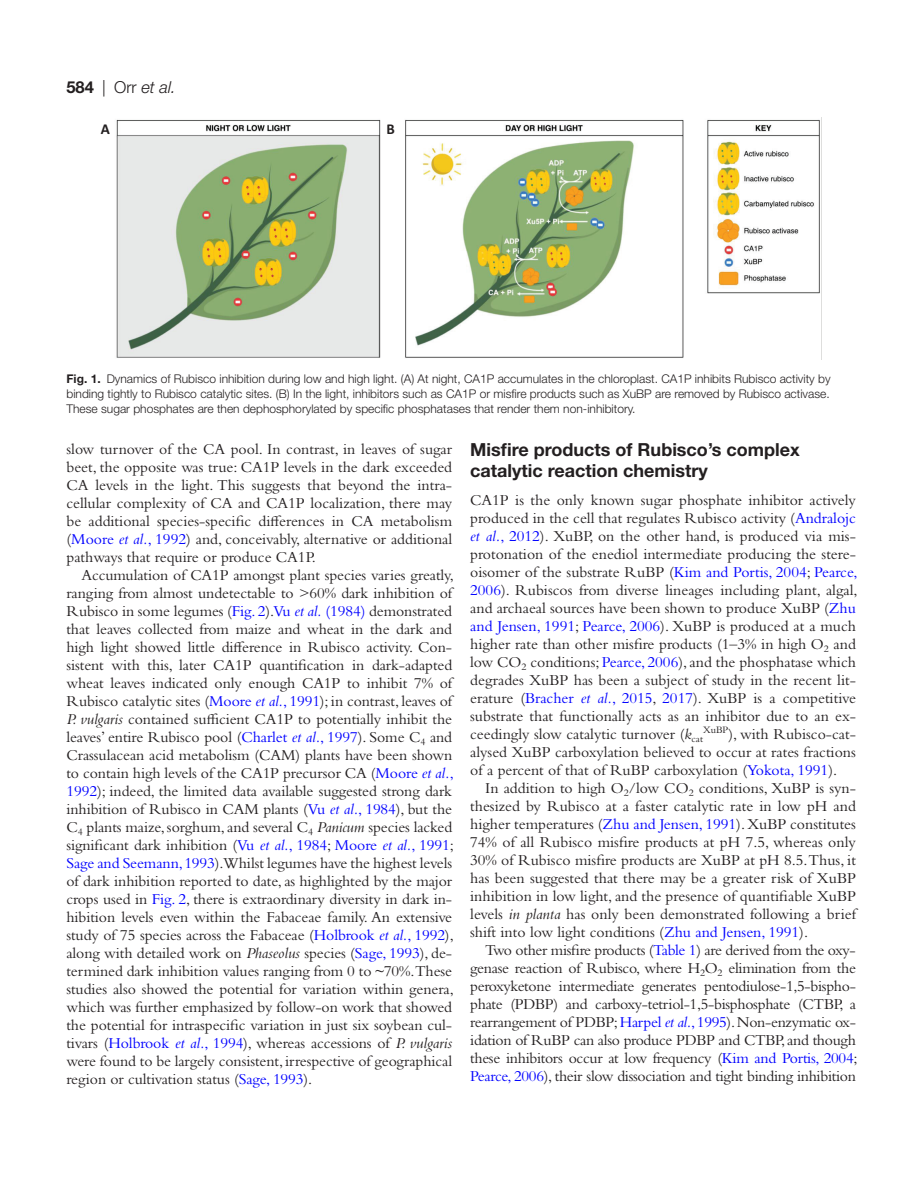
<style>
.page{position:relative;width:919px;height:1187px;background:#fff}
.page>*{position:absolute;margin:0;border:0;box-sizing:border-box;transform-origin:0 0}
.t1{font:700 18px/21px "Helvetica Neue LT Std";color:#231f20}
.t2{font:italic 300 16.5px "Helvetica Neue LT Std";color:#231f20}
.t3{font:15.75px/18px "Bembo Std";color:#231f20;text-align:justify}
.t4{font:700 15px "Calibri";color:#231f20}
.t5{font:300 12px/15px "Helvetica Neue LT Std";color:#231f20;text-align:justify}
.s1{font-weight:700;font-style:normal}
.s2{font-style:normal}
.s3{font-weight:700}
.s4{color:#00f}
.s5{font-style:italic;color:#00f}
.s6{font-style:italic}
</style>
<div class="page">
<img style="left:116px;top:119px;width:704px;height:239px">
<p class="t2" style="left:66px;top:77px;width:111px"><span class="s1">584</span> <span class="s2">| Orr</span> et al.</p>
<p class="t4" style="left:101px;top:119px;width:11px">A</p>
<p class="t4" style="left:386px;top:119px;width:10px">B</p>
<p class="t5" style="left:66px;top:371px;width:765px"><span class="s3">Fig. 1.</span> Dynamics of Rubisco inhibition during low and high light. (A) At night, CA1P accumulates in the chloroplast. CA1P inhibits Rubisco activity by binding tightly to Rubisco catalytic sites. (B) In the light, inhibitors such as CA1P or misfire products such as XuBP are removed by Rubisco activase.<br>These sugar phosphates are then dephosphorylated by specific phosphatases that render them non-inhibitory.</p>
<p class="t3" style="left:66px;top:439px;width:387px">slow turnover of the CA pool. In contrast, in leaves of sugar beet, the opposite was true: CA1P levels in the dark exceeded CA levels in the light. This suggests that beyond the intra&shy;cellular complexity of CA and CA1P localization, there may be additional species-specific differences in CA metabolism (<span class="s4">Moore</span> <span class="s5">et al.</span><span class="s4">, 1992</span>) and, conceivably, alternative or additional pathways that require or produce CA1P.</p>
<p class="t3" style="left:66px;top:565px;width:389px;text-indent:15px">Accumulation of CA1P amongst plant species varies greatly, ranging from almost undetectable to &gt;60% dark inhibition of Rubisco in some legumes (<span class="s4">Fig. 2</span>).<span class="s4">Vu</span> <span class="s5">et al.</span> <span class="s4">(1984)</span> demonstrated that leaves collected from maize and wheat in the dark and high light showed little difference in Rubisco activity. Con&shy;sistent with this, later CA1P quantification in dark-adapted wheat leaves indicated only enough CA1P to inhibit 7% of Rubisco catalytic sites (<span class="s4">Moore</span> <span class="s5">et al.</span><span class="s4">, 1991</span>); in contrast, leaves of <span class="s6">P. vulgaris</span> contained sufficient CA1P to potentially inhibit the leaves’ entire Rubisco pool (<span class="s4">Charlet</span> <span class="s5">et al.</span><span class="s4">, 1997</span>). Some C<sub>4</sub> and Crassulacean acid metabolism (CAM) plants have been shown to contain high levels of the CA1P precursor CA (<span class="s4">Moore</span> <span class="s5">et al.</span><span class="s4">, 1992</span>); indeed, the limited data available suggested strong dark inhibition of Rubisco in CAM plants (<span class="s4">Vu</span> <span class="s5">et al.</span><span class="s4">, 1984</span>), but the C<sub>4</sub> plants maize, sorghum, and several C<sub>4</sub> <span class="s6">Panicum</span> species lacked significant dark inhibition (<span class="s4">Vu</span> <span class="s5">et al.</span><span class="s4">, 1984</span>; <span class="s4">Moore</span> <span class="s5">et al.</span><span class="s4">, 1991</span>; <span class="s4">Sage and Seemann, 1993</span>).Whilst legumes have the highest levels of dark inhibition reported to date, as highlighted by the major crops used in <span class="s4">Fig. 2</span>, there is extraordinary diversity in dark in&shy;hibition levels even within the Fabaceae family. An extensive study of 75 species across the Fabaceae (<span class="s4">Holbrook</span> <span class="s5">et al.</span><span class="s4">, 1992</span>), along with detailed work on <span class="s6">Phaseolus</span> species (<span class="s4">Sage, 1993</span>), de&shy;termined dark inhibition values ranging from 0 to ~70%.These studies also showed the potential for variation within genera, which was further emphasized by follow-on work that showed the potential for intraspecific variation in just six soybean cul&shy;tivars (<span class="s4">Holbrook</span> <span class="s5">et al.</span><span class="s4">, 1994</span>), whereas accessions of <span class="s6">P. vulgaris </span>were found to be largely consistent, irrespective of geographical region or cultivation status (<span class="s4">Sage, 1993</span>).</p>
<p class="t1" style="left:470px;top:439px;width:331px">Misfire products of Rubisco’s complex catalytic reaction chemistry</p>
<p class="t3" style="left:470px;top:490px;width:389px">CA1P is the only known sugar phosphate inhibitor actively produced in the cell that regulates Rubisco activity (<span class="s4">Andralojc </span><span class="s5">et al.</span><span class="s4">, 2012</span>). XuBP, on the other hand, is produced via mis&shy;protonation of the enediol intermediate producing the stere&shy;oisomer of the substrate RuBP (<span class="s4">Kim and Portis, 2004</span>; <span class="s4">Pearce, 2006</span>). Rubiscos from diverse lineages including plant, algal, and archaeal sources have been shown to produce XuBP (<span class="s4">Zhu and Jensen, 1991</span>; <span class="s4">Pearce, 2006</span>). XuBP is produced at a much higher rate than other misfire products (1–3% in high O<sub>2</sub> and low CO<sub>2</sub> conditions; <span class="s4">Pearce, 2006</span>), and the phosphatase which degrades XuBP has been a subject of study in the recent lit&shy;erature (<span class="s4">Bracher</span> <span class="s5">et al.</span><span class="s4">, 2015</span>, <span class="s4">2017</span>). XuBP is a competitive substrate that functionally acts as an inhibitor due to an ex&shy;ceedingly slow catalytic turnover (<span class="s6">k</span><sub>cat</sub><sup>XuBP</sup>), with Rubisco-cat&shy;alysed XuBP carboxylation believed to occur at rates fractions of a percent of that of RuBP carboxylation (<span class="s4">Yokota, 1991</span>).</p>
<p class="t3" style="left:470px;top:778px;width:387px;text-indent:15px">In addition to high O<sub>2</sub>/low CO<sub>2</sub> conditions, XuBP is syn&shy;thesized by Rubisco at a faster catalytic rate in low pH and higher temperatures (<span class="s4">Zhu and Jensen, 1991</span>). XuBP constitutes 74% of all Rubisco misfire products at pH 7.5, whereas only 30% of Rubisco misfire products are XuBP at pH 8.5.Thus, it has been suggested that there may be a greater risk of XuBP inhibition in low light, and the presence of quantifiable XuBP levels <span class="s6">in planta</span> has only been demonstrated following a brief shift into low light conditions (<span class="s4">Zhu and Jensen, 1991</span>).</p>
<p class="t3" style="left:470px;top:941px;width:389px;text-indent:15px">Two other misfire products (<span class="s4">Table 1</span>) are derived from the oxy&shy;genase reaction of Rubisco, where H<sub>2</sub>O<sub>2</sub> elimination from the peroxyketone intermediate generates pentodiulose-1,5-bispho&shy;phate (PDBP) and carboxy-tetriol-1,5-bisphosphate (CTBP, a rearrangement of PDBP; <span class="s4">Harpel</span> <span class="s5">et al.</span><span class="s4">, 1995</span>). Non-enzymatic ox&shy;idation of RuBP can also produce PDBP and CTBP, and though these inhibitors occur at low frequency (<span class="s4">Kim and Portis, 2004</span>; <span class="s4">Pearce, 2006</span>), their slow dissociation and tight binding inhibition</p>
</div>
